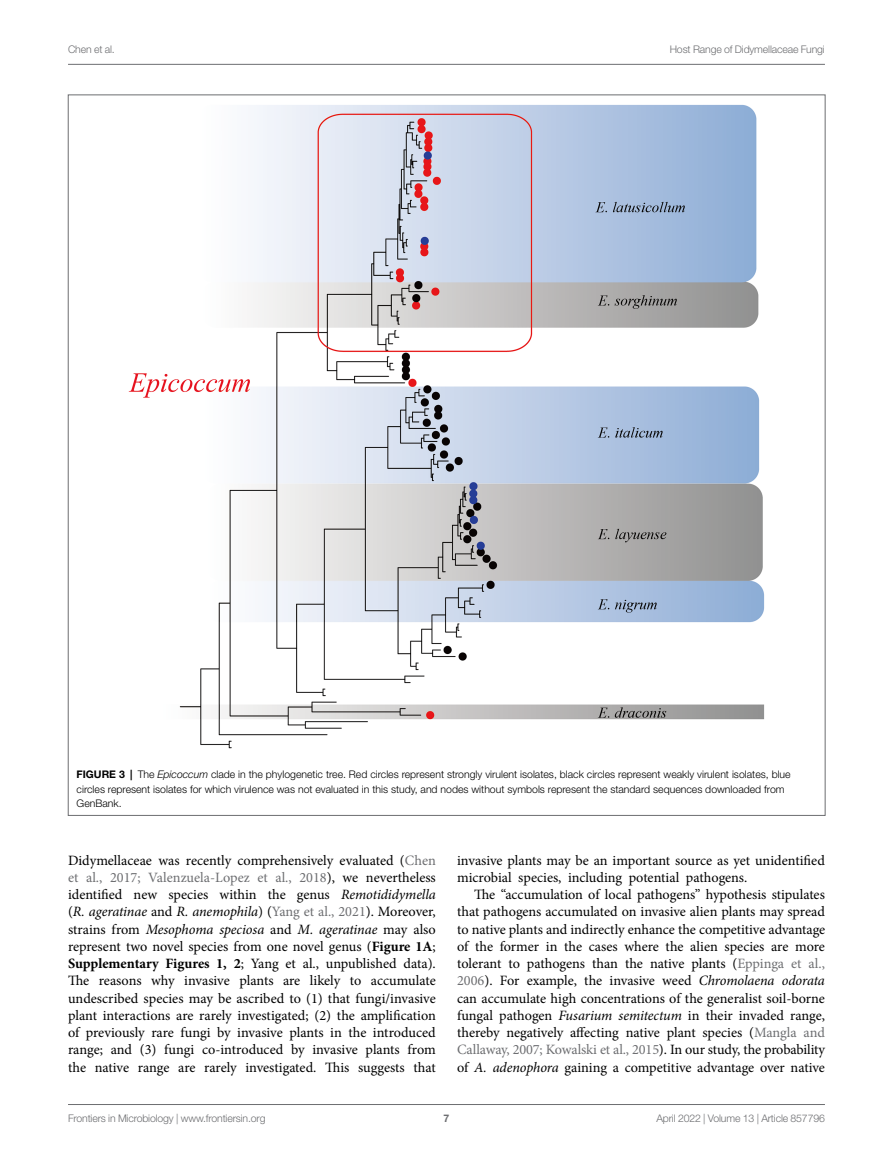
<style>
.page{position:relative;width:893px;height:1170px;background:#fff}
.page>*{position:absolute;margin:0;border:0;box-sizing:border-box;transform-origin:0 0}
.TEXT{font:14.25px/17.2px "Minion Pro";letter-spacing:-.005em;color:#000;text-align:justify}
.FIG_LEG{font:300 10.5px/14.2px "Helvetica Neue LT Std";color:#000}
.t1{font:300 10.5px "Helvetica Neue LT Std";letter-spacing:-.015em;color:#6d6e71}
.t2{font:700 10.5px "Helvetica Neue LT Std";color:#6d6e71}
.s1{font-weight:700}
.s2{font-style:italic}
.s3{color:#6d6e71}
</style>
<div class="page">
<hr style="left:68px;top:64px;width:757px;height:1px;background:#6d6e71">
<hr style="left:68px;top:1104px;width:757px;height:1px;background:#6d6e71">
<img style="left:128px;top:104px;width:637px;height:645px">
<p class="t1" style="left:68px;top:42px;width:48px">Chen et al.</p>
<p class="t1" style="left:670px;top:42px;width:157px">Host Range of Didymellaceae Fungi</p>
<p class="FIG_LEG" style="left:77px;top:767px;width:716px"><span class="s1">FIGURE 3 |</span> The <span class="s2">Epicoccum</span> clade in the phylogenetic tree. Red circles represent strongly virulent isolates, black circles represent weakly virulent isolates, blue circles represent isolates for which virulence was not evaluated in this study, and nodes without symbols represent the standard sequences downloaded from<br>GenBank.</p>
<p class="TEXT" style="left:68px;top:851px;width:369px">Didymellaceae was recently comprehensively evaluated (<span class="s3">Chen et al., 2017; Valenzuela-Lopez et al., 2018</span>), we nevertheless identified new species within the genus <span class="s2">Remotididymella </span>(<span class="s2">R. ageratinae</span> and <span class="s2">R. anemophila</span>) (<span class="s3">Yang et al., 2021</span>). Moreover, strains from <span class="s2">Mesophoma speciosa</span> and <span class="s2">M. ageratinae</span> may also represent two novel species from one novel genus (<span class="s1">Figure 1A</span>; <span class="s1">Supplementary Figures 1, 2</span>; Yang et al., unpublished data).<br>The reasons why invasive plants are likely to accumulate undescribed species may be ascribed to (1) that fungi/invasive plant interactions are rarely investigated; (2) the amplification of previously rare fungi by invasive plants in the introduced range; and (3) fungi co-introduced by invasive plants from the native range are rarely investigated. This suggests that</p>
<p class="TEXT" style="left:457px;top:851px;width:369px">invasive plants may be an important source as yet unidentified microbial species, including potential pathogens.</p>
<p class="TEXT" style="left:457px;top:885px;width:370px;text-indent:17px">The “accumulation of local pathogens” hypothesis stipulates that pathogens accumulated on invasive alien plants may spread to native plants and indirectly enhance the competitive advantage of the former in the cases where the alien species are more tolerant to pathogens than the native plants (<span class="s3">Eppinga et al., 2006</span>). For example, the invasive weed <span class="s2">Chromolaena odorata </span>can accumulate high concentrations of the generalist soil-borne fungal pathogen <span class="s2">Fusarium semitectum</span> in their invaded range, thereby negatively affecting native plant species (<span class="s3">Mangla and Callaway, 2007; Kowalski et al., 2015</span>). In our study, the probability of <span class="s2">A. adenophora</span> gaining a competitive advantage over native</p>
<p class="t1" style="left:68px;top:1111px;width:199px">Frontiers in Microbiology | www.frontiersin.org</p>
<p class="t2" style="left:444px;top:1111px;width:7px">7</p>
<p class="t1" style="left:656px;top:1111px;width:170px">April 2022 | Volume 13 | Article 857796</p>
</div>
